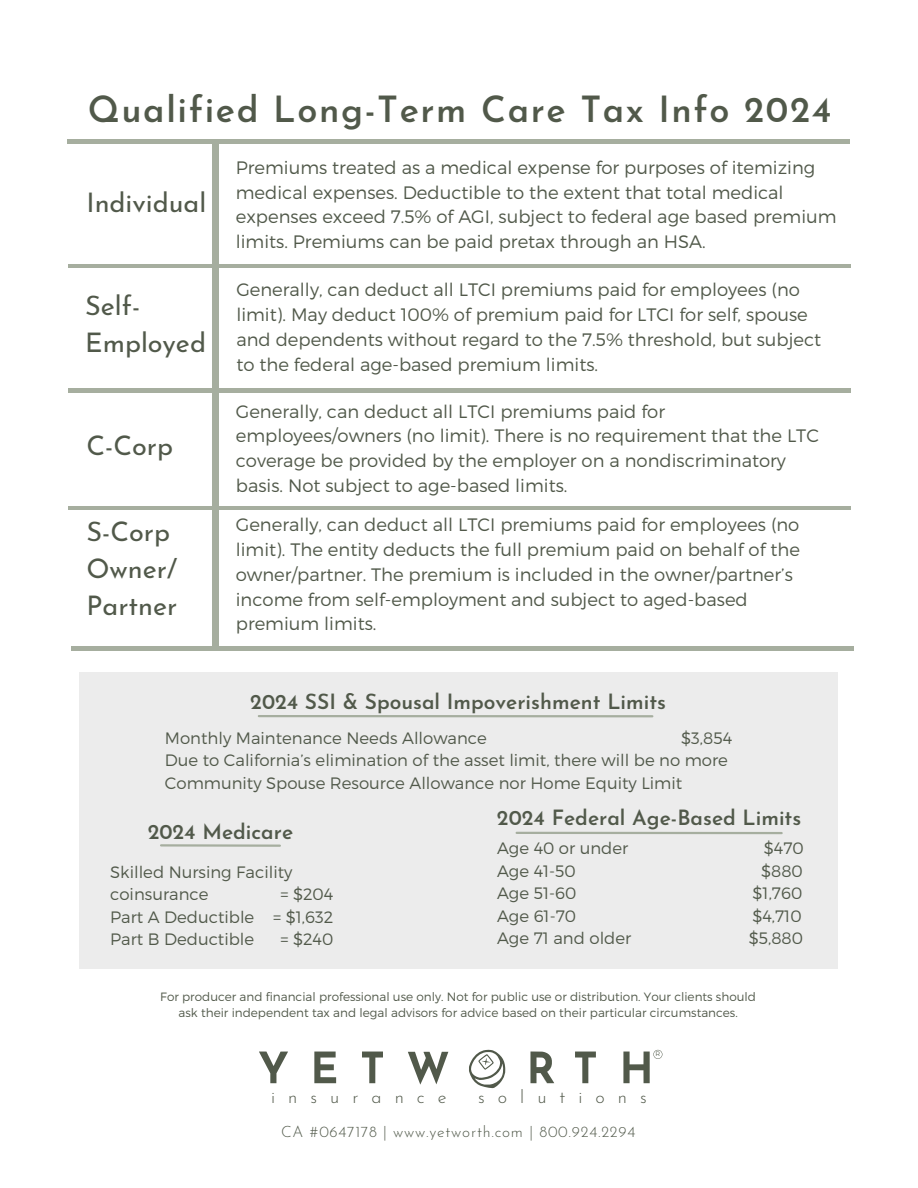
<style>
.page{position:relative;width:918px;height:1188px;background:#fff}
.page>*{position:absolute;margin:0;border:0;box-sizing:border-box;transform-origin:0 0}
.t1{font:600 36px "Josefin Sans";letter-spacing:.045em;color:#51594a}
.t2{font:27px/37.2px "Josefin Sans";color:#51594a}
.t3{font:600 21px "Josefin Sans";color:#51594a}
.t4{font:300 18px/24.8px "Montserrat";color:#51594a}
.t5{font:300 18px "Josefin Sans";letter-spacing:.725em;color:#51594a}
.t6{font:300 16.5px/22.5px "Montserrat";color:#51594a}
.t7{font:300 15.45px "Josefin Sans";letter-spacing:.05em;color:#51594a}
.t8{font:300 12px/16px "Montserrat";color:#51594a;text-align:center}
.t9{font:6.45px "Montserrat";color:#51594a}
</style>
<div class="page">
<hr style="left:71px;top:647px;width:783px;height:3px;background:#a6ae9f">
<div style="left:213px;top:142px;width:6px;height:506px;background:#a6ae9f"></div>
<hr style="left:68px;top:506px;width:782px;height:3px;background:#a6ae9f">
<hr style="left:68px;top:389px;width:783px;height:3px;background:#a6ae9f">
<hr style="left:68px;top:264px;width:783px;height:3px;background:#a6ae9f">
<hr style="left:67px;top:140px;width:783px;height:3px;background:#a6ae9f">
<svg style="left:469px;top:1050px;width:36px;height:38px"></svg>
<svg style="left:259px;top:1052px;width:29px;height:31px"></svg>
<svg style="left:314px;top:1052px;width:22px;height:31px"></svg>
<svg style="left:362px;top:1052px;width:21px;height:31px"></svg>
<svg style="left:530px;top:1052px;width:24px;height:31px"></svg>
<svg style="left:575px;top:1052px;width:21px;height:31px"></svg>
<svg style="left:408px;top:1052px;width:40px;height:33px"></svg>
<div style="left:80px;top:673px;width:758px;height:296px;background:#ececec"></div>
<hr style="left:161px;top:844px;width:119px;height:3px;background:#a6ae9f">
<hr style="left:517px;top:832px;width:265px;height:2px;background:#a6ae9f">
<hr style="left:259px;top:715px;width:393px;height:2px;background:#a6ae9f">
<svg style="left:623px;top:1050px;width:39px;height:33px"></svg>
<p class="t1" style="left:88px;top:95px;width:745px">Qualified Long-Term Care Tax Info 2024</p>
<p class="t2" style="left:86px;top:187px;width:121px">Individual</p>
<p class="t2" style="left:85px;top:289px;width:122px">Self-<br>Employed</p>
<p class="t2" style="left:86px;top:430px;width:88px">C-Corp</p>
<p class="t2" style="left:86px;top:515px;width:85px">S-Corp</p>
<p class="t2" style="left:86px;top:552px;width:92px">Owner/</p>
<p class="t2" style="left:86px;top:590px;width:92px">Partner</p>
<p class="t4" style="left:236px;top:154px;width:602px">Premiums treated as a medical expense for purposes of itemizing medical expenses. Deductible to the extent that total medical expenses exceed 7.5% of AGI, subject to federal age based premium limits. Premiums can be paid pretax through an HSA.</p>
<p class="t4" style="left:236px;top:277px;width:586px">Generally, can deduct all LTCI premiums paid for employees (no limit). May deduct 100% of premium paid for LTCI for self, spouse and dependents without regard to the 7.5% threshold, but subject to the federal age-based premium limits.</p>
<p class="t4" style="left:236px;top:398px;width:585px">Generally, can deduct all LTCI premiums paid for employees/owners (no limit). There is no requirement that the LTC coverage be provided by the employer on a nondiscriminatory basis. Not subject to age-based limits.</p>
<p class="t4" style="left:236px;top:512px;width:566px">Generally, can deduct all LTCI premiums paid for employees (no limit). The entity deducts the full premium paid on behalf of the owner/partner. The premium is included in the owner/partner’s income from self-employment and subject to aged-based premium limits.</p>
<p class="t3" style="left:250px;top:693px;width:417px">2024 SSI &amp; Spousal Impoverishment Limits</p>
<p class="t6" style="left:165px;top:726px;width:323px">Monthly Maintenance Needs Allowance</p>
<p class="t6" style="left:681px;top:726px;width:53px">$3,854</p>
<p class="t6" style="left:165px;top:748px;width:565px">Due to California’s elimination of the asset limit, there will be no more<br>Community Spouse Resource Allowance nor Home Equity Limit</p>
<p class="t3" style="left:497px;top:810px;width:306px">2024 Federal Age-Based Limits</p>
<p class="t6" style="left:497px;top:836px;width:133px">Age 40 or under</p>
<p class="t6" style="left:764px;top:836px;width:41px">$470</p>
<p class="t6" style="left:497px;top:859px;width:80px">Age 41-50</p>
<p class="t6" style="left:761px;top:859px;width:43px">$880</p>
<p class="t6" style="left:497px;top:881px;width:81px">Age 51-60</p>
<p class="t6" style="left:753px;top:881px;width:51px">$1,760</p>
<p class="t6" style="left:497px;top:904px;width:81px">Age 61-70</p>
<p class="t6" style="left:752px;top:904px;width:51px">$4,710</p>
<p class="t6" style="left:497px;top:926px;width:136px">Age 71 and older</p>
<p class="t6" style="left:749px;top:926px;width:56px">$5,880</p>
<p class="t3" style="left:148px;top:823px;width:147px">2024 Medicare</p>
<p class="t6" style="left:110px;top:860px;width:184px">Skilled Nursing Facility</p>
<p class="t6" style="left:110px;top:882px;width:100px">coinsurance</p>
<p class="t6" style="left:110px;top:905px;width:146px">Part A Deductible</p>
<p class="t6" style="left:110px;top:927px;width:146px">Part B Deductible</p>
<p class="t6" style="left:280px;top:882px;width:55px">= $204</p>
<p class="t6" style="left:273px;top:905px;width:62px">= $1,632</p>
<p class="t6" style="left:280px;top:927px;width:55px">= $240</p>
<p class="t8" style="left:160px;top:988px;width:597px">For producer and financial professional use only. Not for public use or distribution. Your clients should ask their independent tax and legal advisors for advice based on their particular circumstances.</p>
<p class="t9" style="left:656px;top:1050px;width:6px">R</p>
<p class="t5" style="left:271px;top:1089px;width:177px">insurance</p>
<p class="t5" style="left:478px;top:1089px;width:170px">solutions</p>
<p class="t7" style="left:281px;top:1125px;width:356px">CA #0647178 | www.yetworth.com | 800.924.2294</p>
</div>
